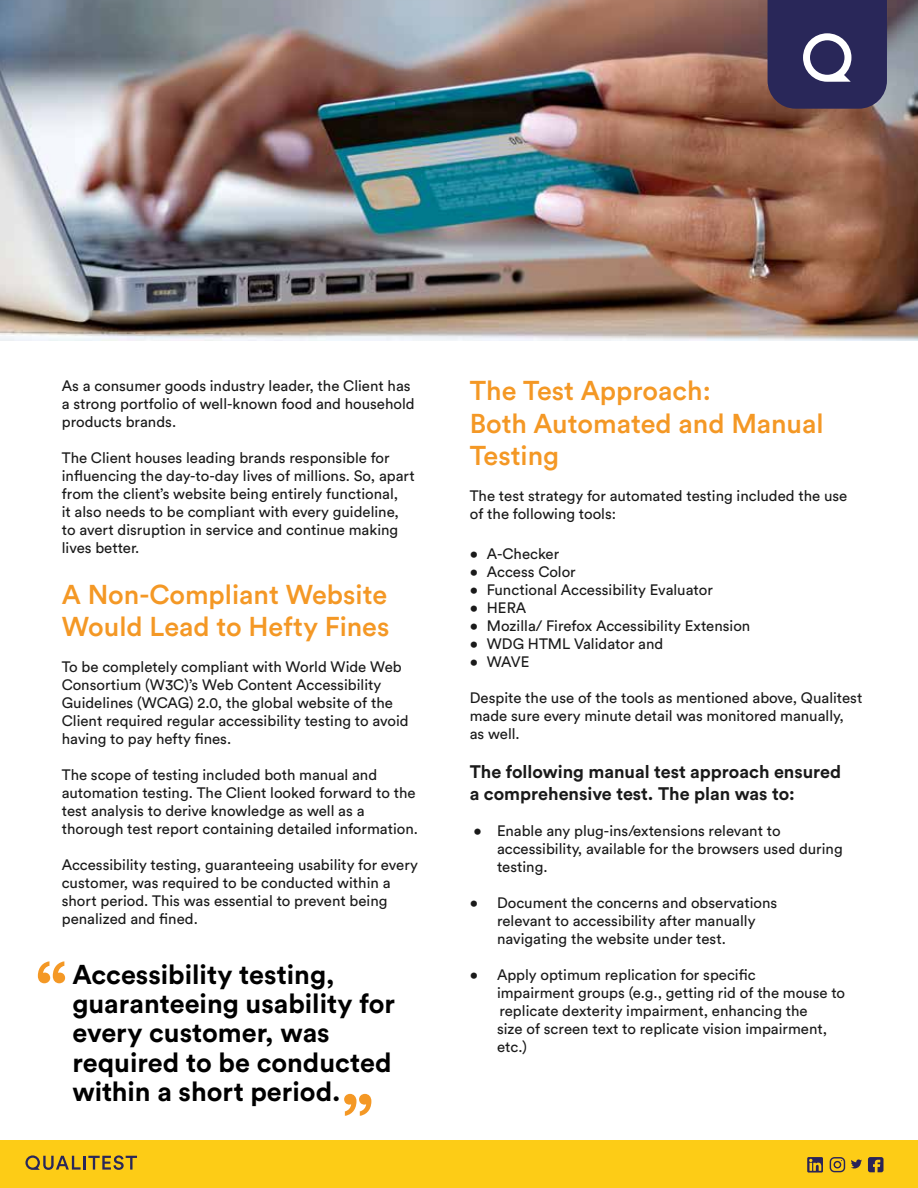
<style>
.page{position:relative;width:918px;height:1188px;background:#fff}
.page>*{position:absolute;margin:0;border:0;box-sizing:border-box;transform-origin:0 0}
.t1{font:700 27px/29.4px "Circular Std";color:#000}
.t2{font:500 27px/32.4px "Circular Std";color:#f49825}
.t3{font:700 18px/21.6px "Circular Std";color:#1a1a1a}
.t4{font:15px/18px "Circular Std";color:#1a1a1a}
</style>
<div class="page">
<img style="left:0;top:0;width:918px;height:340px">
<svg style="left:38px;top:961px;width:27px;height:22px"></svg>
<svg style="left:344px;top:1094px;width:27px;height:22px"></svg>
<svg style="left:768px;top:0;width:119px;height:109px;background:#3b3965"></svg>
<div style="left:0;top:1141px;width:918px;height:47px;background:#fdcc16"></div>
<hr style="left:83px;top:1156px;width:3px;height:14px;background:#292759">
<svg style="left:88px;top:1155px;width:49px;height:15px"></svg>
<svg style="left:25px;top:1155px;width:56px;height:15px"></svg>
<svg style="left:807px;top:1157px;width:16px;height:16px"></svg>
<svg style="left:830px;top:1157px;width:15px;height:15px"></svg>
<svg style="left:851px;top:1159px;width:11px;height:10px"></svg>
<svg style="left:868px;top:1157px;width:16px;height:15px"></svg>
<p class="t4" style="left:62px;top:378px;width:354px">As a consumer goods industry leader, the Client has a strong portfolio of well-known food and household products brands.</p>
<p class="t4" style="left:62px;top:450px;width:355px">The Client houses leading brands responsible for influencing the day-to-day lives of millions. So, apart from the client’s website being entirely functional,<br>it also needs to be compliant with every guideline, to avert disruption in service and continue making lives better.</p>
<h1 class="t2" style="left:62px;top:581px;width:329px">A Non-Compliant Website<br>Would Lead to Hefty Fines</h1>
<p class="t4" style="left:62px;top:659px;width:349px">To be completely compliant with World Wide Web Consortium (W3C)’s Web Content Accessibility Guidelines (WCAG) 2.0, the global website of the Client required regular accessibility testing to avoid having to pay hefty fines.</p>
<p class="t4" style="left:62px;top:767px;width:358px">The scope of testing included both manual and automation testing. The Client looked forward to the test analysis to derive knowledge as well as a thorough test report containing detailed information.</p>
<p class="t4" style="left:62px;top:857px;width:358px">Accessibility testing, guaranteeing usability for every customer, was required to be conducted within a short period. This was essential to prevent being penalized and fined.</p>
<h1 class="t1" style="left:72px;top:962px;width:324px">Accessibility testing, guaranteeing usability for every customer, was required to be conducted within a short period.</h1>
<h1 class="t2" style="left:470px;top:377px;width:355px">The Test Approach:<br>Both Automated and Manual<br>Testing</h1>
<p class="t4" style="left:470px;top:488px;width:379px">The test strategy for automated testing included the use of the following tools:</p>
<p class="t4" style="left:470px;top:545px;width:91px">• A-Checker</p>
<p class="t4" style="left:470px;top:563px;width:108px">• Access Color</p>
<p class="t4" style="left:470px;top:581px;width:245px">• Functional Accessibility Evaluator</p>
<p class="t4" style="left:470px;top:599px;width:58px">• HERA</p>
<p class="t4" style="left:470px;top:617px;width:282px">• Mozilla/ Firefox Accessibility Extension</p>
<p class="t4" style="left:470px;top:635px;width:195px">• WDG HTML Validator and</p>
<p class="t4" style="left:470px;top:653px;width:61px">• WAVE</p>
<p class="t4" style="left:470px;top:689px;width:394px">Despite the use of the tools as mentioned above, Qualitest made sure every minute detail was monitored manually,<br>as well.</p>
<p class="t3" style="left:470px;top:763px;width:373px">The following manual test approach ensured a comprehensive test. The plan was to:</p>
<p class="t4" style="left:497px;top:822px;width:347px;text-indent:-23px">• Enable any plug-ins/extensions relevant to accessibility, available for the browsers used during testing.</p>
<p class="t4" style="left:497px;top:894px;width:282px;text-indent:-27px">• Document the concerns and observations relevant to accessibility after manually navigating the website under test.</p>
<p class="t4" style="left:497px;top:966px;width:350px;text-indent:-27px">• Apply optimum replication for specific<br>impairment groups (e.g., getting rid of the mouse to replicate dexterity impairment, enhancing the<br>size of screen text to replicate vision impairment, etc.)</p>
</div>
